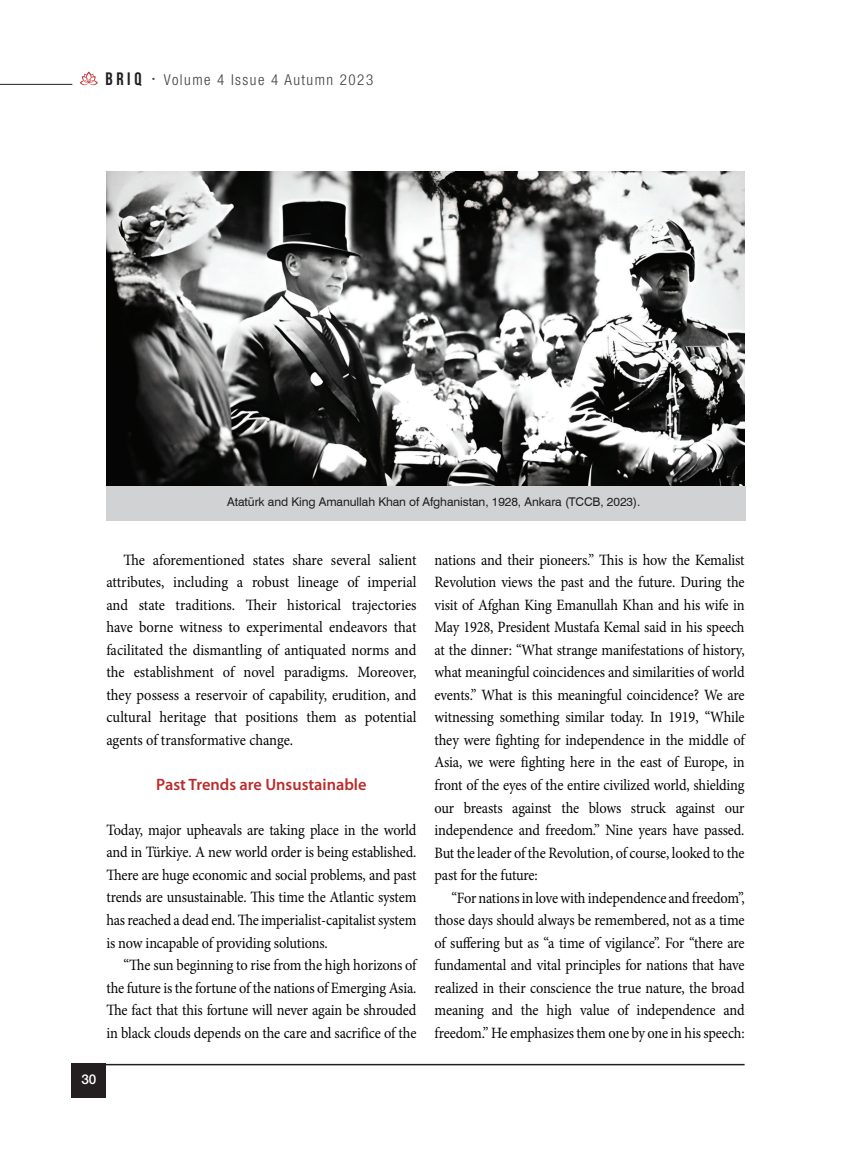
<style>
.page{position:relative;width:851px;height:1149px;background:#fff}
.page>*{position:absolute;margin:0;border:0;box-sizing:border-box;transform-origin:0 0}
.t1{font:600 16.5px "Myriad Pro";color:#bc2b2b}
.t2{font:15.75px/22.5px "Minion Pro";letter-spacing:-.01em;color:#040503;text-align:justify;scale:.91 1}
.t3{font:15.75px/22.5px "Minion Pro";letter-spacing:-.01em;color:#040503;text-align:justify;scale:.92 1}
.t4{font:300 condensed 15px "Helvetica Neue LT Com";letter-spacing:.1em;color:#3e3e3f}
.t5{font:500 13.5px "Helvetica Neue LT Pro";color:#fff}
.t6{font:12px "Swiss 721 BT";letter-spacing:-.005em;color:#231f20}
.s1{font-family:"Bebas Neue";font-weight:700;font-stretch:normal;font-size:18px;color:#231f20}
</style>
<div class="page">
<hr style="left:72px;top:1063px;width:672px;height:1px;background:#231f20">
<hr style="left:0;top:84px;width:72px;height:1px;background:#231f20">
<svg style="left:80px;top:71px;width:18px;height:14px"></svg>
<div style="left:72px;top:1063px;width:34px;height:34px;background:#231f20"></div>
<img style="left:106px;top:172px;width:638px;height:314px">
<div style="left:106px;top:486px;width:639px;height:34px;background:#d1d2d4"></div>
<p class="t4" style="left:105px;top:71px;width:269px"><span class="s1">BRIq</span> <sup>•</sup> Volume 4 Issue 4 Autumn 2023</p>
<p class="t6" style="left:227px;top:493px;width:414px">Atatürk and King Amanullah Khan of Afghanistan, 1928, Ankara (TCCB, 2023).</p>
<p class="t3" style="left:106px;top:548px;width:338px;text-indent:17px">The aforementioned states share several salient attributes, including a robust lineage of imperial and state traditions. Their historical trajectories have borne witness to experimental endeavors that facilitated the dismantling of antiquated norms and the establishment of novel paradigms. Moreover, they possess a reservoir of capability, erudition, and cultural heritage that positions them as potential agents of transformative change.</p>
<p class="t1" style="left:156px;top:773px;width:212px">Past Trends are Unsustainable</p>
<p class="t2" style="left:106px;top:818px;width:342px">Today, major upheavals are taking place in the world and in Türkiye. A new world order is being established.<br>There are huge economic and social problems, and past trends are unsustainable. This time the Atlantic system has reached a dead end. The imperialist-capitalist system is now incapable of providing solutions.</p>
<p class="t2" style="left:106px;top:953px;width:342px;text-indent:17px">“The sun beginning to rise from the high horizons of the future is the fortune of the nations of Emerging Asia.<br>The fact that this fortune will never again be shrouded in black clouds depends on the care and sacrifice of the</p>
<p class="t5" style="left:81px;top:1070px;width:17px">30</p>
<p class="t2" style="left:434px;top:548px;width:342px">nations and their pioneers.” This is how the Kemalist Revolution views the past and the future. During the visit of Afghan King Emanullah Khan and his wife in May 1928, President Mustafa Kemal said in his speech at the dinner: “What strange manifestations of history, what meaningful coincidences and similarities of world events.” What is this meaningful coincidence? We are witnessing something similar today. In 1919, “While they were fighting for independence in the middle of Asia, we were fighting here in the east of Europe, in front of the eyes of the entire civilized world, shielding our breasts against the blows struck against our independence and freedom.” Nine years have passed.<br>But the leader of the Revolution, of course, looked to the past for the future:</p>
<p class="t2" style="left:434px;top:886px;width:342px;text-indent:17px">“For nations in love with independence and freedom”, those days should always be remembered, not as a time of suffering but as “a time of vigilance”. For “there are fundamental and vital principles for nations that have realized in their conscience the true nature, the broad meaning and the high value of independence and freedom.” He emphasizes them one by one in his speech:</p>
</div>
